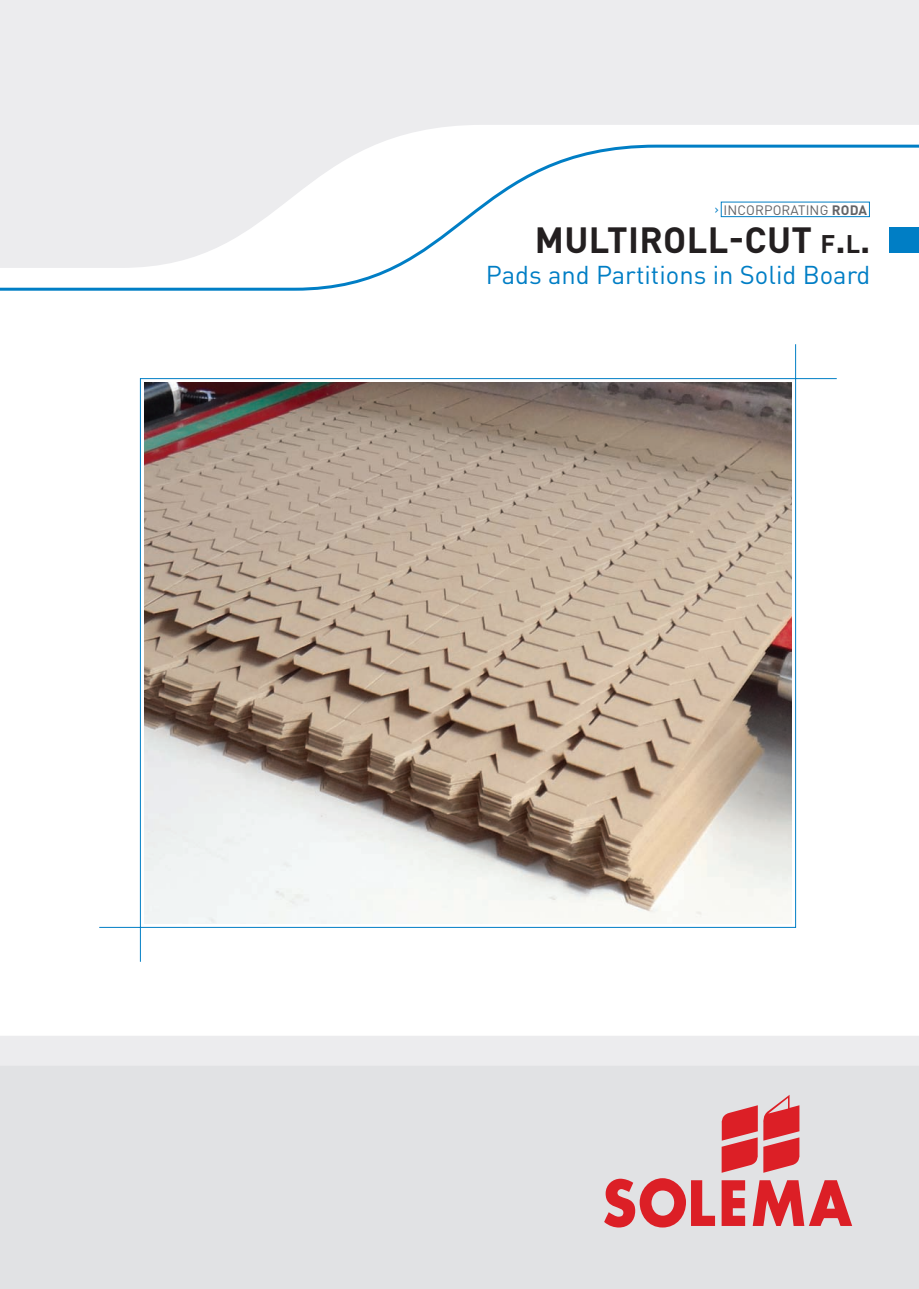
<style>
.page{position:relative;width:919px;height:1289px;background:#fff}
.page>*{position:absolute;margin:0;border:0;box-sizing:border-box;transform-origin:0 0}
.t1{font:700 36px "DIN Pro";letter-spacing:.01em;color:#231f20}
.t2{font:25.5px "DIN Pro";color:#007ec5}
.t3{font:13.5px "DIN Pro";letter-spacing:.01em;color:#636366}
.s1{color:#007ec5}
.s2{font-weight:700}
.s3{font-size:25.2px}
.s4{font-style:inherit}
</style>
<div class="page">
<div style="left:0;top:1065px;width:918px;height:223px;background:#e1e2e4"></div>
<svg style="left:721px;top:1180px;width:24px;height:45px"></svg>
<svg style="left:752px;top:1180px;width:100px;height:45px"></svg>
<svg style="left:604px;top:1178px;width:111px;height:49px"></svg>
<svg style="left:721px;top:1095px;width:79px;height:77px"></svg>
<svg style="left:0;top:268px;width:396px;height:23px"></svg>
<svg style="left:0;top:0;width:918px;height:268px;fill:#ececee"></svg>
<div style="left:889px;top:228px;width:29px;height:25px;background:#007ec5"></div>
<div style="left:0;top:1035px;width:918px;height:30px;background:#ececee"></div>
<svg style="left:99px;top:926px;width:42px;height:36px"></svg>
<svg style="left:794px;top:344px;width:43px;height:35px"></svg>
<img style="left:145px;top:383px;width:646px;height:540px">
<div style="left:720px;top:202px;width:149px;height:15px;border:1px solid #007ec5"></div>
<p class="t3" style="left:714px;top:200px;width:154px"><span class="s1">›</span> INCORPORATING <span class="s2">RODA</span></p>
<h1 class="t1" style="left:535px;top:216px;width:337px">MULTIROLL-CUT <span class="s3">F</span><span class="s4">.</span><span class="s3">L</span><span class="s4">.</span></h1>
<p class="t2" style="left:486px;top:257px;width:386px">Pads and Partitions in Solid Board</p>
</div>
